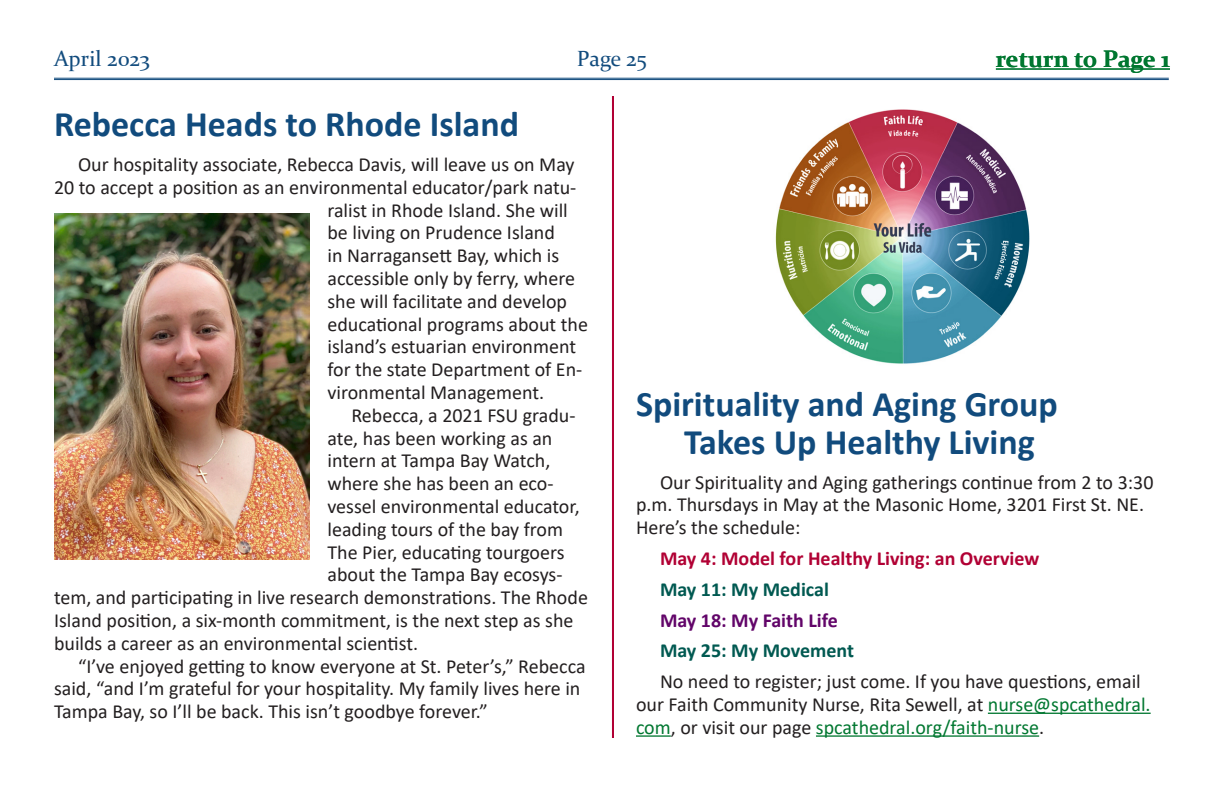
<style>
.page{position:relative;width:1224px;height:792px;background:#fff}
.page>*{position:absolute;margin:0;border:0;box-sizing:border-box;transform-origin:0 0}
._2ndary_Head{font:700 36px/38px "Calibri";color:#114b7d}
.t1{font:700 24px "Constantia";color:#007730}
.t2{font:22px "Constantia";letter-spacing:-.01em;color:#114b7d}
.BTI_-_1_column{font:20px/22.8px "Calibri";color:#231f20}
.BTI_-_1_column-2{font:700 20px "Calibri";color:#b10034}
.BTI_-_1_column-3{font:700 20px "Calibri";color:#005951}
.BTI_-_1_column-4{font:700 20px "Calibri";color:#620569}
.s1{color:#007730}
</style>
<div class="page">
<hr style="left:54px;top:78px;width:1115px;height:1px;background:#114b7d">
<hr style="left:54px;top:79px;width:1115px;height:1px;background:#114b7d">
<hr style="left:612px;top:96px;width:2px;height:642px;background:#b10034">
<hr style="left:996px;top:68px;width:174px;height:2px;background:#007730">
<hr style="left:988px;top:713px;width:163px;height:1px;background:#007730">
<hr style="left:636px;top:735px;width:35px;height:2px;background:#007730">
<hr style="left:816px;top:735px;width:223px;height:2px;background:#007730">
<img style="left:775px;top:109px;width:255px;height:255px">
<img style="left:54px;top:213px;width:255px;height:346px">
<p class="t2" style="left:54px;top:43px;width:97px">April 2023</p>
<p class="t2" style="left:577px;top:43px;width:72px">Page 25</p>
<p class="t1" style="left:996px;top:43px;width:176px">return to Page 1</p>
<p class="_2ndary_Head" style="left:54px;top:105px;width:467px">Rebecca Heads to Rhode Island</p>
<p class="BTI_-_1_column" style="left:78px;top:152px;width:498px">Our hospitality associate, Rebecca Davis, will leave us on May</p>
<p class="BTI_-_1_column" style="left:54px;top:175px;width:524px">20 to accept a position as an environmental educator/park natu-</p>
<p class="BTI_-_1_column" style="left:327px;top:198px;width:242px">ralist in Rhode Island. She will</p>
<p class="BTI_-_1_column" style="left:327px;top:221px;width:229px">be living on Prudence Island</p>
<p class="BTI_-_1_column" style="left:327px;top:244px;width:233px">in Narragansett Bay, which is</p>
<p class="BTI_-_1_column" style="left:327px;top:266px;width:249px">accessible only by ferry, where</p>
<p class="BTI_-_1_column" style="left:327px;top:289px;width:241px">she will facilitate and develop</p>
<p class="BTI_-_1_column" style="left:327px;top:312px;width:262px">educational programs about the</p>
<p class="BTI_-_1_column" style="left:327px;top:335px;width:250px">island’s estuarian environment</p>
<p class="BTI_-_1_column" style="left:327px;top:358px;width:256px">for the state Department of En-</p>
<p class="BTI_-_1_column" style="left:327px;top:380px;width:218px">vironmental Management.</p>
<p class="BTI_-_1_column" style="left:351px;top:403px;width:226px">Rebecca, a 2021 FSU gradu-</p>
<p class="BTI_-_1_column" style="left:327px;top:426px;width:226px">ate, has been working as an</p>
<p class="BTI_-_1_column" style="left:327px;top:449px;width:224px">intern at Tampa Bay Watch,</p>
<p class="BTI_-_1_column" style="left:327px;top:472px;width:228px">where she has been an eco-</p>
<p class="BTI_-_1_column" style="left:327px;top:494px;width:254px">vessel environmental educator,</p>
<p class="BTI_-_1_column" style="left:327px;top:517px;width:237px">leading tours of the bay from</p>
<p class="BTI_-_1_column" style="left:327px;top:540px;width:239px">The Pier, educating tourgoers</p>
<p class="BTI_-_1_column" style="left:327px;top:563px;width:237px">about the Tampa Bay ecosys-</p>
<p class="BTI_-_1_column" style="left:54px;top:586px;width:535px">tem, and participating in live research demonstrations. The Rhode</p>
<p class="BTI_-_1_column" style="left:54px;top:608px;width:521px">Island position, a six-month commitment, is the next step as she</p>
<p class="BTI_-_1_column" style="left:54px;top:631px;width:366px">builds a career as an environmental scientist.</p>
<p class="BTI_-_1_column" style="left:54px;top:654px;width:533px;text-indent:24px">“I’ve enjoyed getting to know everyone at St. Peter’s,” Rebecca said, “and I’m grateful for your hospitality. My family lives here in<br>Tampa Bay, so I’ll be back. This isn’t goodbye forever.”</p>
<p class="_2ndary_Head" style="left:684px;top:384px;width:375px;text-indent:-48px">Spirituality and Aging Group<br>Takes Up Healthy Living</p>
<p class="BTI_-_1_column" style="left:636px;top:470px;width:519px;text-indent:24px">Our Spirituality and Aging gatherings continue from 2 to 3:30 p.m. Thursdays in May at the Masonic Home, 3201 First St. NE.<br>Here’s the schedule:</p>
<p class="BTI_-_1_column-2" style="left:660px;top:544px;width:381px">May 4: Model for Healthy Living: an Overview</p>
<p class="BTI_-_1_column-3" style="left:660px;top:575px;width:171px">May 11: My Medical</p>
<p class="BTI_-_1_column-4" style="left:660px;top:606px;width:179px">May 18: My Faith Life</p>
<p class="BTI_-_1_column-3" style="left:660px;top:637px;width:196px">May 25: My Movement</p>
<p class="BTI_-_1_column" style="left:636px;top:670px;width:516px;text-indent:24px">No need to register; just come. If you have questions, email our Faith Community Nurse, Rita Sewell, at <span class="s1">nurse@spcathedral. com</span>, or visit our page <span class="s1">spcathedral.org/faith-nurse</span>.</p>
</div>
